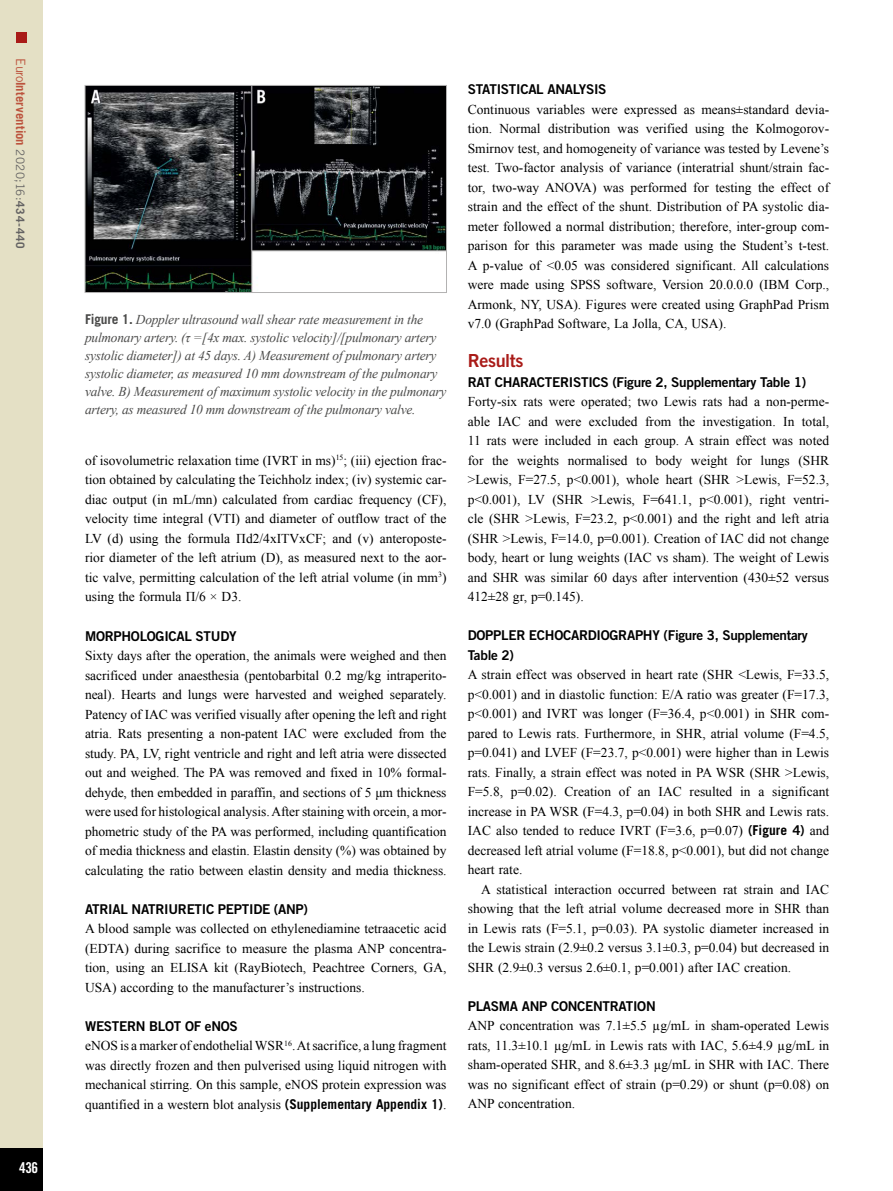
<style>
.page{position:relative;width:893px;height:1191px;background:#fff}
.page>*{position:absolute;margin:0;border:0;box-sizing:border-box;transform-origin:0 0}
.t1{font:18px "Trade Gothic LT Std Bd 2";letter-spacing:-.02em;color:#a91b18}
.t2{font:15px "Trade Gothic LT Std Bd Cn 20";color:#fff}
.t3{font:13.5px/19.5px "Times New Roman";color:#000;text-align:justify}
.t4{font:italic 13.5px/18px "Times New Roman";letter-spacing:-.015em;color:#4a4a49}
.t5{font:13.5px/19.5px "Trade Gothic LT Std Bd 2";letter-spacing:-.02em;color:#000}
.t6{font:700 12.75px "Trade Gothic LT Std";letter-spacing:.005em;color:#bc533d}
.s1{font-weight:400}
.s2{font-weight:400;font-size:11.7px;color:#646363}
.s3{font-size:11.7px;color:#646363}
.s4{font-family:"Trade Gothic LT Std";font-weight:700;font-style:normal}
.s5{font-family:"Trade Gothic LT Std";font-weight:700}
</style>
<div class="page">
<div style="left:0;top:0;width:43px;height:1191px;background:#e4e0c5"></div>
<div style="left:0;top:1148px;width:43px;height:43px;background:#000"></div>
<div style="left:16px;top:32px;width:10px;height:10px;background:#a91b18"></div>
<img style="left:87px;top:87px;width:358px;height:204px">
<div style="left:85px;top:85px;width:362px;height:208px;border:1px solid #b3b2b2"></div>
<p class="t6" style="left:29px;top:58px;width:192px;rotate:90deg"><span class="s1">Euro</span>Intervention <span class="s2">2020;16:</span><span class="s3">434-440</span></p>
<p class="t2" style="left:19px;top:1158px;width:21px">436</p>
<p class="t4" style="left:85px;top:310px;width:363px"><span class="s4">Figure 1.</span> Doppler ultrasound wall shear rate measurement in the pulmonary artery. (τ =[4x max. systolic velocity]/[pulmonary artery systolic diameter]) at 45 days. A) Measurement of pulmonary artery systolic diameter, as measured 10 mm downstream of the pulmonary valve. B) Measurement of maximum systolic velocity in the pulmonary artery, as measured 10 mm downstream of the pulmonary valve.</p>
<p class="t3" style="left:85px;top:450px;width:363px">of isovolumetric relaxation time (IVRT in ms)<sup>15</sup>; (iii) ejection frac&shy;tion obtained by calculating the Teichholz index; (iv) systemic car&shy;diac output (in mL/mn) calculated from cardiac frequency (CF), velocity time integral (VTI) and diameter of outflow tract of the LV (d) using the formula Πd2/4xITVxCF; and (v) anteroposte&shy;rior diameter of the left atrium (D), as measured next to the aor&shy;tic valve, permitting calculation of the left atrial volume (in mm<sup>3</sup>) using the formula Π/6 × D3.</p>
<p class="t5" style="left:85px;top:625px;width:153px">MORPHOLOGICAL STUDY</p>
<p class="t3" style="left:85px;top:645px;width:363px">Sixty days after the operation, the animals were weighed and then sacrificed under anaesthesia (pentobarbital 0.2 mg/kg intraperito&shy;neal). Hearts and lungs were harvested and weighed separately.<br>Patency of IAC was verified visually after opening the left and right atria. Rats presenting a non-patent IAC were excluded from the study. PA, LV, right ventricle and right and left atria were dissected out and weighed. The PA was removed and fixed in 10% formal&shy;dehyde, then embedded in paraffin, and sections of 5 μm thickness were used for histological analysis. After staining with orcein, a mor&shy;phometric study of the PA was performed, including quantification of media thickness and elastin. Elastin density (%) was obtained by calculating the ratio between elastin density and media thickness.</p>
<p class="t5" style="left:85px;top:898px;width:224px">ATRIAL NATRIURETIC PEPTIDE (ANP)</p>
<p class="t3" style="left:85px;top:918px;width:363px">A blood sample was collected on ethylenediamine tetraacetic acid (EDTA) during sacrifice to measure the plasma ANP concentra&shy;tion, using an ELISA kit (RayBiotech, Peachtree Corners, GA, USA) according to the manufacturer’s instructions.</p>
<p class="t5" style="left:85px;top:1015px;width:154px">WESTERN BLOT OF eNOS</p>
<p class="t3" style="left:85px;top:1035px;width:363px">eNOS is a marker of endothelial WSR<sup>16</sup>. At sacrifice, a lung fragment was directly frozen and then pulverised using liquid nitrogen with mechanical stirring. On this sample, eNOS protein expression was quantified in a western blot analysis <span class="s5">(Supplementary Appendix 1)</span>.</p>
<p class="t5" style="left:468px;top:79px;width:140px">STATISTICAL ANALYSIS</p>
<p class="t3" style="left:468px;top:99px;width:363px">Continuous variables were expressed as means±standard devia&shy;tion. Normal distribution was verified using the Kolmogorov-Smirnov test, and homogeneity of variance was tested by Levene’s test. Two-factor analysis of variance (interatrial shunt/strain fac&shy;tor, two-way ANOVA) was performed for testing the effect of strain and the effect of the shunt. Distribution of PA systolic dia&shy;meter followed a normal distribution; therefore, inter-group com&shy;parison for this parameter was made using the Student’s t-test.<br>A p-value of &lt;0.05 was considered significant. All calculations were made using SPSS software, Version 20.0.0.0 (IBM Corp., Armonk, NY, USA). Figures were created using GraphPad Prism v7.0 (GraphPad Software, La Jolla, CA, USA).</p>
<h1 class="t1" style="left:468px;top:350px;width:57px">Results</h1>
<p class="t5" style="left:468px;top:372px;width:340px">RAT CHARACTERISTICS (Figure 2, Supplementary Table 1)</p>
<p class="t3" style="left:468px;top:392px;width:363px">Forty-six rats were operated; two Lewis rats had a non-perme&shy;able IAC and were excluded from the investigation. In total, 11 rats were included in each group. A strain effect was noted for the weights normalised to body weight for lungs (SHR &gt;Lewis, F=27.5, p&lt;0.001), whole heart (SHR &gt;Lewis, F=52.3, p&lt;0.001), LV (SHR &gt;Lewis, F=641.1, p&lt;0.001), right ventri&shy;cle (SHR &gt;Lewis, F=23.2, p&lt;0.001) and the right and left atria (SHR &gt;Lewis, F=14.0, p=0.001). Creation of IAC did not change body, heart or lung weights (IAC vs sham). The weight of Lewis and SHR was similar 60 days after intervention (430±52 versus 412±28 gr, p=0.145).</p>
<p class="t5" style="left:468px;top:625px;width:341px">DOPPLER ECHOCARDIOGRAPHY (Figure 3, Supplementary<br>Table 2)</p>
<p class="t3" style="left:468px;top:665px;width:363px">A strain effect was observed in heart rate (SHR &lt;Lewis, F=33.5, p&lt;0.001) and in diastolic function: E/A ratio was greater (F=17.3, p&lt;0.001) and IVRT was longer (F=36.4, p&lt;0.001) in SHR com&shy;pared to Lewis rats. Furthermore, in SHR, atrial volume (F=4.5, p=0.041) and LVEF (F=23.7, p&lt;0.001) were higher than in Lewis rats. Finally, a strain effect was noted in PA WSR (SHR &gt;Lewis, F=5.8, p=0.02). Creation of an IAC resulted in a significant increase in PA WSR (F=4.3, p=0.04) in both SHR and Lewis rats.<br>IAC also tended to reduce IVRT (F=3.6, p=0.07) <span class="s5">(Figure 4)</span> and decreased left atrial volume (F=18.8, p&lt;0.001), but did not change heart rate.</p>
<p class="t3" style="left:468px;top:879px;width:363px;text-indent:14px">A statistical interaction occurred between rat strain and IAC showing that the left atrial volume decreased more in SHR than in Lewis rats (F=5.1, p=0.03). PA systolic diameter increased in the Lewis strain (2.9±0.2 versus 3.1±0.3, p=0.04) but decreased in SHR (2.9±0.3 versus 2.6±0.1, p=0.001) after IAC creation.</p>
<p class="t5" style="left:468px;top:996px;width:190px">PLASMA ANP CONCENTRATION</p>
<p class="t3" style="left:468px;top:1016px;width:363px">ANP concentration was 7.1±5.5 µg/mL in sham-operated Lewis rats, 11.3±10.1 µg/mL in Lewis rats with IAC, 5.6±4.9 µg/mL in sham-operated SHR, and 8.6±3.3 µg/mL in SHR with IAC. There was no significant effect of strain (p=0.29) or shunt (p=0.08) on ANP concentration.</p>
</div>
